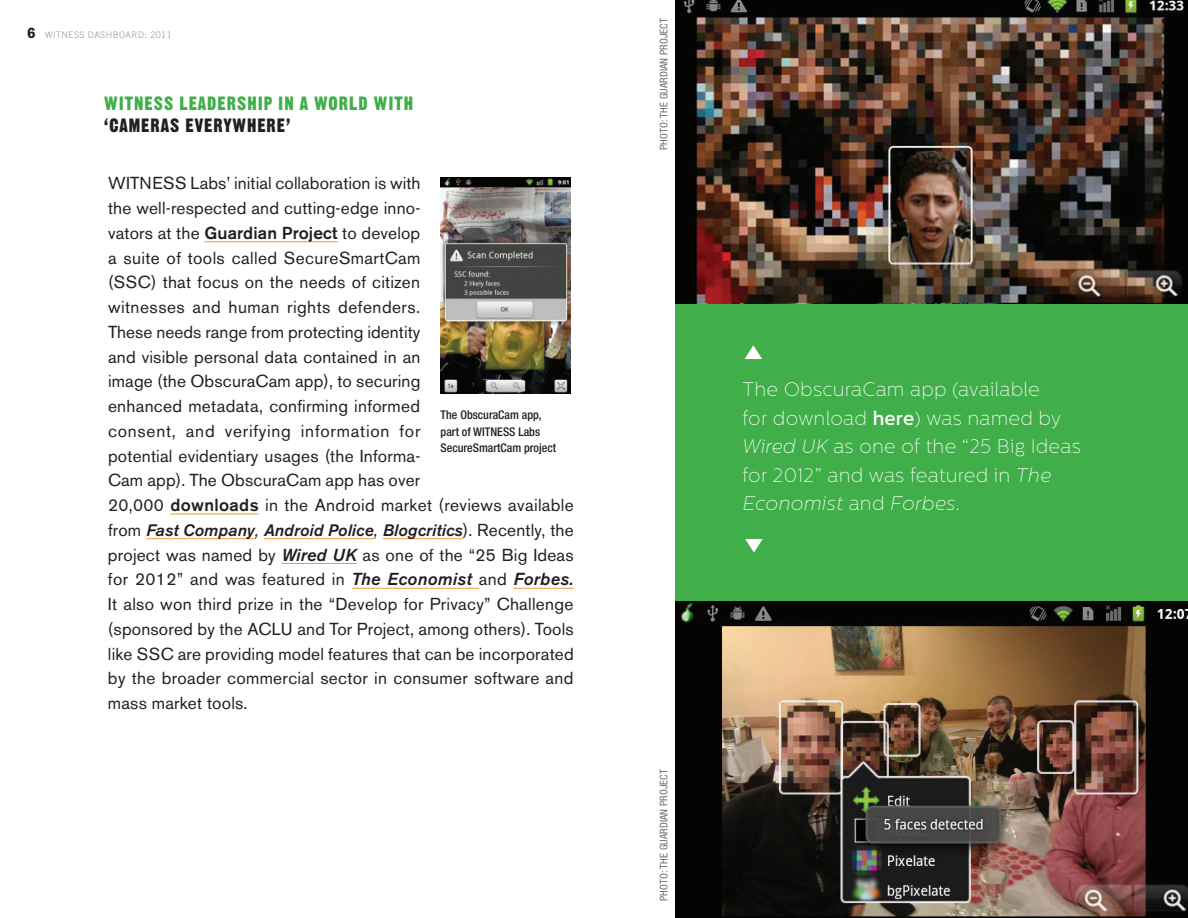
<style>
.page{position:relative;width:1188px;height:918px;background:#fff}
.page>*{position:absolute;margin:0;border:0;box-sizing:border-box;transform-origin:0 0}
.t1{font:100 19.5px/28.5px "Centrale Sans";letter-spacing:.01em;color:#fff}
.t2{font:18.75px "Gothic Thirteen";letter-spacing:.05em;color:#40ae49}
.t3{font:18.75px "Gothic Thirteen";letter-spacing:.05em;color:#231f20}
.t4{font:17.25px/24.8px "Akzidenz Grotesk BE";letter-spacing:.01em;color:#231f20}
.t5{font:italic 500 16.5px "Akzidenz Grotesk BE";letter-spacing:.01em;color:#231f20}
.t6{font:500 condensed 12px/16.5px "Helvetica Neue LT Std";color:#231f20}
.t7{font:condensed 10.5px "Helvetica Neue LT Std";letter-spacing:.01em;color:#6c6d70}
.t8{font:300 9px "Trade Gothic";letter-spacing:.05em;color:#97999c}
.s1{font-family:"Akzidenz Grotesk BE";font-weight:700;font-size:15px;color:#231f20}
.s2{font-weight:500}
.s3{font-weight:400;font-style:normal;font-size:17.25px}
.s4{font-weight:400;font-size:17.25px}
.s5{font-weight:500;font-style:italic}
.s6{font-style:italic}
</style>
<div class="page">
<div style="left:676px;top:304px;width:512px;height:614px;background:#40ae49"></div>
<hr style="left:204px;top:241px;width:134px;height:1px;background:#f79832">
<hr style="left:170px;top:514px;width:89px;height:1px;background:#f79832">
<hr style="left:146px;top:538px;width:109px;height:1px;background:#f79832">
<hr style="left:264px;top:538px;width:110px;height:1px;background:#f79832">
<hr style="left:383px;top:538px;width:80px;height:1px;background:#f79832">
<hr style="left:282px;top:563px;width:75px;height:1px;background:#f79832">
<hr style="left:352px;top:588px;width:127px;height:1px;background:#f79832">
<hr style="left:514px;top:588px;width:60px;height:1px;background:#f79832">
<img style="left:676px;top:0;width:512px;height:304px">
<img style="left:676px;top:602px;width:512px;height:316px">
<img style="left:441px;top:178px;width:129px;height:216px">
<p class="t8" style="left:27px;top:30px;width:146px"><span class="s1">6</span> WITNESS DASHBOARD: 2011</p>
<p class="t2" style="left:104px;top:91px;width:310px">WITNESS LEADERSHIP IN A WORLD WITH</p>
<p class="t3" style="left:104px;top:114px;width:188px">‘CAMERAS EVERYWHERE’</p>
<p class="t4" style="left:108px;top:171px;width:467px">WITNESS Labs’ initial collaboration is with<br>the well-respected and cutting-edge inno-<br>vators at the <span class="s2">Guardian Project</span> to develop<br>a suite of tools called SecureSmartCam<br>(SSC) that focus on the needs of citizen<br>witnesses and human rights defenders.<br>These needs range from protecting identity<br>and visible personal data contained in an<br>image (the ObscuraCam app), to securing<br>enhanced metadata, confirming informed<br>consent, and verifying information for<br>potential evidentiary usages (the Informa-<br>Cam app). The ObscuraCam app has over<br>20,000 <span class="s2">downloads</span> in the Android market (reviews available</p>
<p class="t5" style="left:108px;top:521px;width:467px"><span class="s3">from</span> Fast Company<span class="s4">,</span> Android Police<span class="s4">,</span> Blogcritics<span class="s3">). Recently, the</span></p>
<p class="t4" style="left:108px;top:542px;width:467px;text-align:justify">project was named by <span class="s5">Wired UK</span> as one of the “25 Big Ideas for 2012” and was featured in <span class="s5">The Economist</span> and <span class="s5">Forbes.<br></span>It also won third prize in the “Develop for Privacy” Challenge (sponsored by the ACLU and Tor Project, among others). Tools like SSC are providing model features that can be incorporated by the broader commercial sector in consumer software and mass market tools.</p>
<p class="t6" style="left:441px;top:407px;width:117px">The ObscuraCam app, part of WITNESS Labs<br>SecureSmartCam project</p>
<p class="t7" style="left:658px;top:150px;width:133px;rotate:-90deg">photo: The Guardian Project</p>
<p class="t1" style="left:742px;top:375px;width:340px">The ObscuraCam app (available<br>for download <span class="s2">here</span>) was named by<br><span class="s6">Wired UK</span> as one of the “25 Big Ideas for 2012” and was featured in <span class="s6">The<br>Economist</span> and <span class="s6">Forbes.</span></p>
<p class="t7" style="left:658px;top:901px;width:133px;rotate:-90deg">photo: The Guardian Project</p>
</div>
